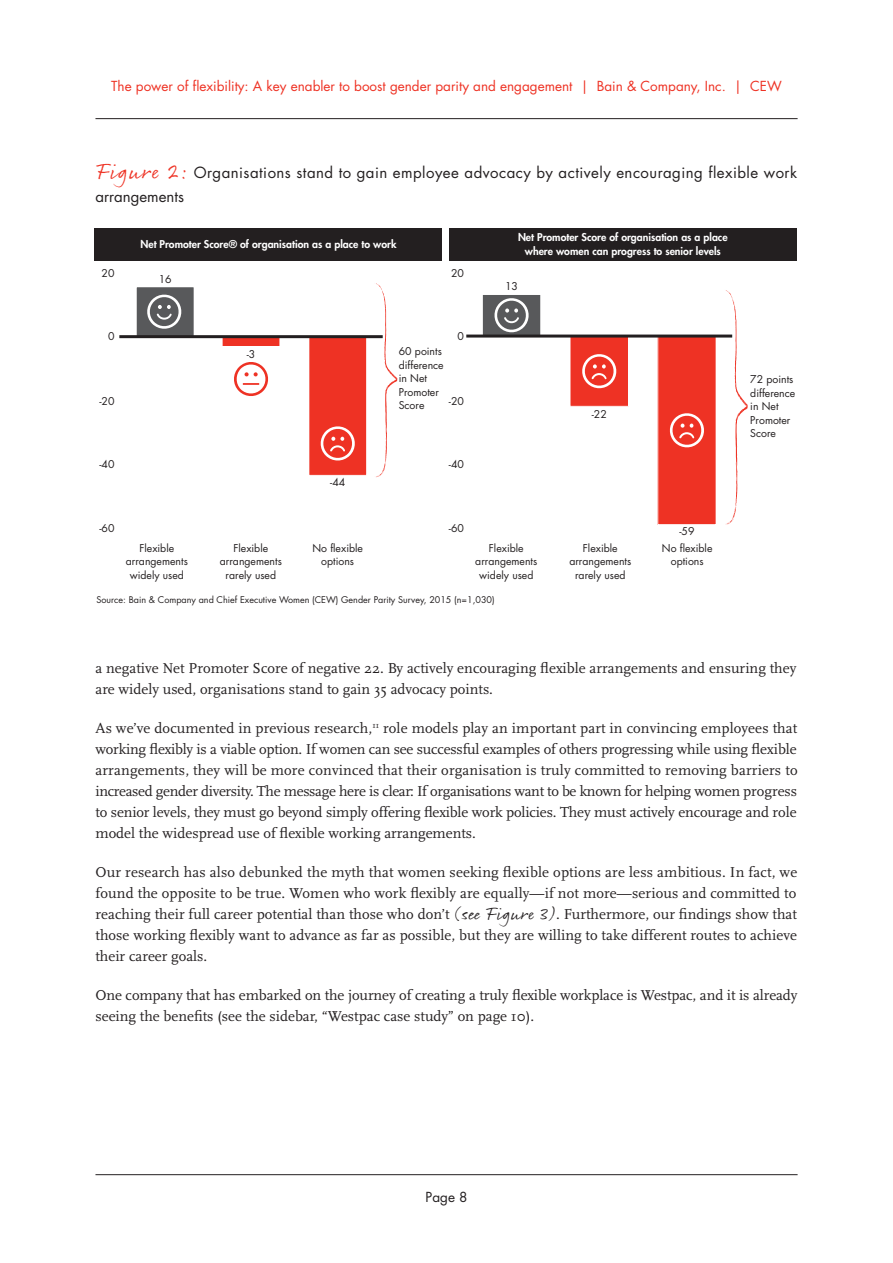
<style>
.page{position:relative;width:893px;height:1263px;background:#fff}
.page>*{position:absolute;margin:0;border:0;box-sizing:border-box;transform-origin:0 0}
.t1{font:15px/21px "Scala";color:#231f20}
.t2{font:15px/24px "Futura";letter-spacing:.03em;color:#231f20}
.t3{font:13.5px "Futura";color:#ee3224}
.t4{font:13.5px "Futura";color:#231f20}
.t5{font:10.5px/13.5px "Futura";color:#231f20;text-align:center}
.t6{font:800 10.5px/13.5px "Futura";color:#fff;text-align:center}
.t7{font:9px "Futura";color:#231f20}
.s1{font-family:"Rollerscript Rough";font-size:22.5px;color:#ee3224}
.s2{font-family:"Rollerscript Rough";font-size:18px}
</style>
<div class="page">
<hr style="left:95px;top:118px;width:702px;height:1px;background:#231f20">
<hr style="left:95px;top:1174px;width:702px;height:1px;background:#231f20">
<div style="left:95px;top:229px;width:347px;height:32px;background:#231f20"></div>
<div style="left:449px;top:229px;width:348px;height:32px;background:#231f20"></div>
<div style="left:136px;top:287px;width:58px;height:50px;background:#58595b"></div>
<div style="left:136px;top:287px;width:58px;height:50px;border:1px solid #fff"></div>
<div style="left:222px;top:337px;width:58px;height:10px;background:#ee3224"></div>
<div style="left:222px;top:336px;width:58px;height:11px;border:1px solid #fff"></div>
<div style="left:309px;top:337px;width:58px;height:138px;background:#ee3224"></div>
<div style="left:309px;top:336px;width:58px;height:140px;border:1px solid #fff"></div>
<hr style="left:121px;top:335px;width:260px;height:3px;background:#231f20">
<div style="left:482px;top:294px;width:59px;height:42px;background:#58595b"></div>
<div style="left:482px;top:294px;width:59px;height:42px;border:1px solid #fff"></div>
<div style="left:570px;top:336px;width:58px;height:70px;background:#ee3224"></div>
<div style="left:570px;top:336px;width:59px;height:71px;border:1px solid #fff"></div>
<div style="left:658px;top:336px;width:58px;height:189px;background:#ee3224"></div>
<div style="left:657px;top:336px;width:59px;height:189px;border:1px solid #fff"></div>
<hr style="left:468px;top:335px;width:263px;height:3px;background:#231f20">
<svg style="left:374px;top:283px;width:23px;height:194px"></svg>
<svg style="left:725px;top:290px;width:22px;height:235px"></svg>
<svg style="left:147px;top:294px;width:35px;height:35px"></svg>
<svg style="left:494px;top:298px;width:35px;height:35px"></svg>
<svg style="left:234px;top:362px;width:34px;height:34px"></svg>
<svg style="left:320px;top:426px;width:35px;height:35px"></svg>
<svg style="left:669px;top:413px;width:35px;height:35px"></svg>
<svg style="left:582px;top:354px;width:35px;height:35px"></svg>
<p class="t3" style="left:111px;top:80px;width:672px">The power of flexibility: A key enabler to boost gender parity and engagement | Bain &amp; Company, Inc. | CEW</p>
<p class="t2" style="left:95px;top:162px;width:703px"><span class="s1">Figure 2:</span> Organisations stand to gain employee advocacy by actively encouraging flexible work arrangements</p>
<p class="t5" style="left:102px;top:267px;width:14px">20</p>
<p class="t6" style="left:140px;top:238px;width:258px">Net Promoter Score® of organisation as a place to work</p>
<p class="t6" style="left:518px;top:232px;width:211px">Net Promoter Score of organisation as a place where women can progress to senior levels</p>
<p class="t5" style="left:159px;top:273px;width:14px">16</p>
<p class="t5" style="left:451px;top:267px;width:14px">20</p>
<p class="t5" style="left:505px;top:281px;width:14px">13</p>
<p class="t5" style="left:108px;top:330px;width:8px">0</p>
<p class="t5" style="left:458px;top:330px;width:8px">0</p>
<p class="t5" style="left:99px;top:395px;width:17px">-20</p>
<p class="t5" style="left:247px;top:348px;width:10px">-3</p>
<p class="t5" style="left:399px;top:346px;width:46px;text-align:left">60 points difference in Net<br>Promoter<br>Score</p>
<p class="t5" style="left:449px;top:395px;width:17px">-20</p>
<p class="t5" style="left:592px;top:408px;width:17px">-22</p>
<p class="t5" style="left:99px;top:458px;width:17px">-40</p>
<p class="t5" style="left:330px;top:477px;width:17px">-44</p>
<p class="t5" style="left:99px;top:522px;width:17px">-60</p>
<p class="t5" style="left:126px;top:542px;width:64px">Flexible arrangements widely used</p>
<p class="t5" style="left:220px;top:542px;width:64px">Flexible arrangements rarely used</p>
<p class="t5" style="left:312px;top:542px;width:52px">No flexible options</p>
<p class="t5" style="left:449px;top:458px;width:17px">-40</p>
<p class="t5" style="left:449px;top:522px;width:17px">-60</p>
<p class="t5" style="left:679px;top:526px;width:17px">-59</p>
<p class="t5" style="left:475px;top:542px;width:64px">Flexible arrangements widely used</p>
<p class="t5" style="left:569px;top:542px;width:64px">Flexible arrangements rarely used</p>
<p class="t5" style="left:662px;top:542px;width:52px">No flexible options</p>
<p class="t7" style="left:96px;top:595px;width:400px">Source: Bain &amp; Company and Chief Executive Women (CEW) Gender Parity Survey, 2015 (n=1,030)</p>
<p class="t5" style="left:750px;top:374px;width:46px;text-align:left">72 points difference in Net<br>Promoter<br>Score</p>
<p class="t1" style="left:95px;top:658px;width:702px">a negative Net Promoter Score of negative 22. By actively encouraging flexible arrangements and ensuring they are widely used, organisations stand to gain 35 advocacy points.</p>
<p class="t1" style="left:95px;top:718px;width:703px;text-align:justify">As we’ve documented in previous research,<sup>11</sup> role models play an important part in convincing employees that working flexibly is a viable option. If women can see successful examples of others progressing while using flexible arrangements, they will be more convinced that their organisation is truly committed to removing barriers to increased gender diversity. The message here is clear: If organisations want to be known for helping women progress to senior levels, they must go beyond simply offering flexible work policies. They must actively encourage and role model the widespread use of flexible working arrangements.</p>
<p class="t1" style="left:95px;top:862px;width:703px;text-align:justify">Our research has also debunked the myth that women seeking flexible options are less ambitious. In fact, we found the opposite to be true. Women who work flexibly are equally—if not more—serious and committed to reaching their full career potential than those who don’t <span class="s2">(see Figure 3)</span>. Furthermore, our findings show that those working flexibly want to advance as far as possible, but they are willing to take different routes to achieve their career goals.</p>
<p class="t1" style="left:95px;top:985px;width:703px">One company that has embarked on the journey of creating a truly flexible workplace is Westpac, and it is already seeing the benefits (see the sidebar, “Westpac case study” on page 10).</p>
<p class="t4" style="left:426px;top:1191px;width:43px">Page 8</p>
</div>
